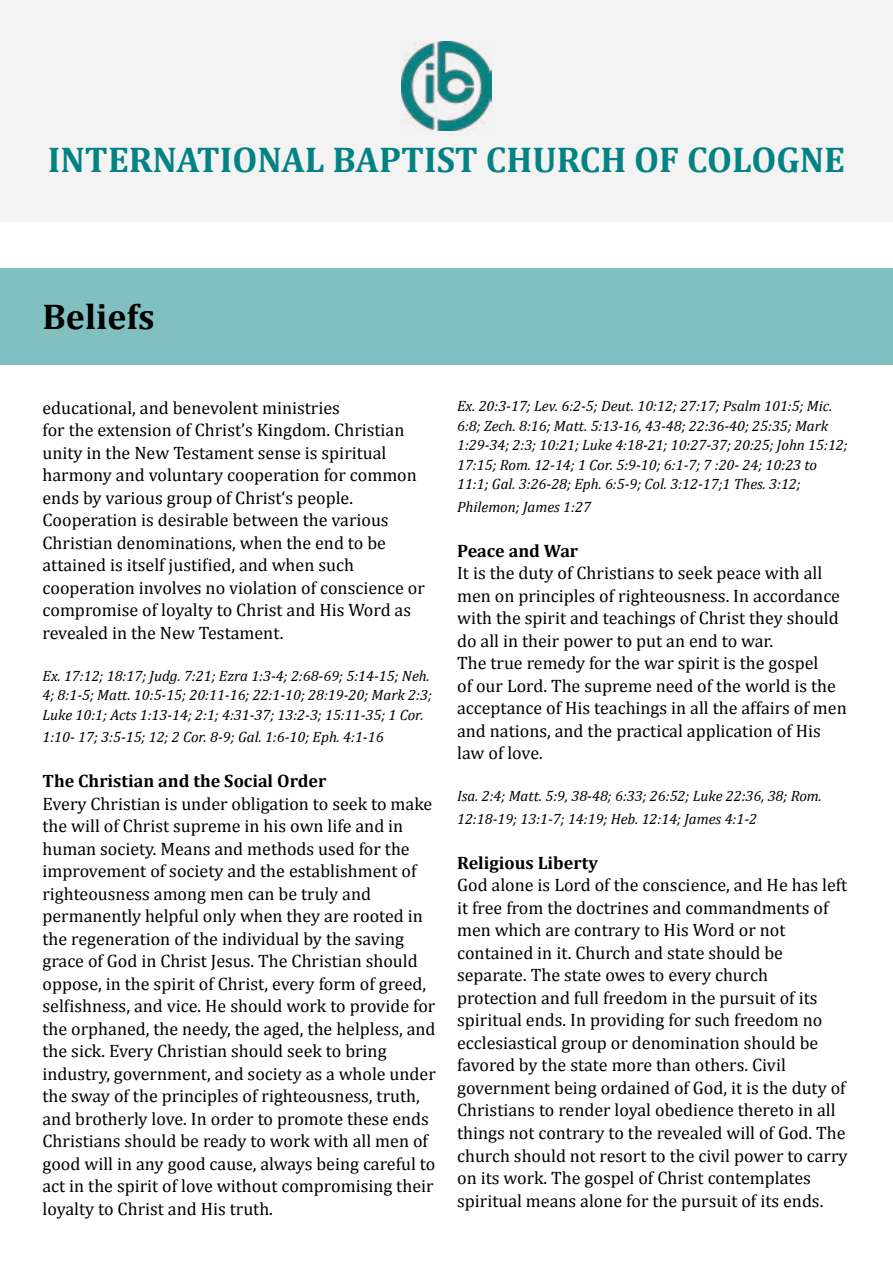
<style>
.page{position:relative;width:893px;height:1263px;background:#fff}
.page>*{position:absolute;margin:0;border:0;box-sizing:border-box;transform-origin:0 0}
.t1{font:700 36px "Cambria";color:#038283}
.t2{font:700 36px "Cambria";color:#000}
.t3{font:18px/22.5px "Cambria";color:#000}
.t4{font:700 18px "Cambria";color:#000}
.t5{font:italic 15px/19.5px "Cambria";color:#000}
</style>
<div class="page">
<div style="left:0;top:268px;width:893px;height:96px;background:#81c0c1"></div>
<div style="left:0;top:0;width:893px;height:222px;background:#f4f3f3"></div>
<img style="left:402px;top:41px;width:89px;height:90px">
<h1 class="t1" style="left:48px;top:134px;width:799px">INTERNATIONAL BAPTIST CHURCH OF COLOGNE</h1>
<h1 class="t2" style="left:43px;top:292px;width:114px">Beliefs</h1>
<p class="t3" style="left:43px;top:396px;width:384px">educational, and benevolent ministries<br>for the extension of Christ’s Kingdom. Christian unity in the New Testament sense is spiritual harmony and voluntary cooperation for common ends by various group of Christ‘s people.<br>Cooperation is desirable between the various Christian denominations, when the end to be attained is itself justified, and when such cooperation involves no violation of conscience or compromise of loyalty to Christ and His Word as revealed in the New Testament.</p>
<p class="t5" style="left:43px;top:665px;width:391px">Ex. 17:12; 18:17; Judg. 7:21; Ezra 1:3-4; 2:68-69; 5:14-15; Neh.<br>4; 8:1-5; Matt. 10:5-15; 20:11-16; 22:1-10; 28:19-20; Mark 2:3;<br>Luke 10:1; Acts 1:13-14; 2:1; 4:31-37; 13:2-3; 15:11-35; 1 Cor.</p>
<p class="t5" style="left:43px;top:727px;width:343px">1:10- 17; 3:5-15; 12; 2 Cor. 8-9; Gal. 1:6-10; Eph. 4:1-16</p>
<p class="t4" style="left:43px;top:768px;width:285px">The Christian and the Social Order</p>
<p class="t3" style="left:43px;top:792px;width:395px">Every Christian is under obligation to seek to make the will of Christ supreme in his own life and in human society. Means and methods used for the improvement of society and the establishment of righteousness among men can be truly and permanently helpful only when they are rooted in the regeneration of the individual by the saving grace of God in Christ Jesus. The Christian should oppose, in the spirit of Christ, every form of greed, selfishness, and vice. He should work to provide for the orphaned, the needy, the aged, the helpless, and the sick. Every Christian should seek to bring industry, government, and society as a whole under the sway of the principles of righteousness, truth, and brotherly love. In order to promote these ends Christians should be ready to work with all men of good will in any good cause, always being careful to act in the spirit of love without compromising their loyalty to Christ and His truth.</p>
<p class="t5" style="left:457px;top:396px;width:392px">Ex. 20:3-17; Lev. 6:2-5; Deut. 10:12; 27:17; Psalm 101:5; Mic.<br>6:8; Zech. 8:16; Matt. 5:13-16, 43-48; 22:36-40; 25:35; Mark 1:29-34; 2:3; 10:21; Luke 4:18-21; 10:27-37; 20:25; John 15:12; 17:15; Rom. 12-14; 1 Cor. 5:9-10; 6:1-7; 7 :20- 24; 10:23 to 11:1; Gal. 3:26-28; Eph. 6:5-9; Col. 3:12-17;1 Thes. 3:12;</p>
<p class="t5" style="left:457px;top:496px;width:135px">Philemon; James 1:27</p>
<p class="t4" style="left:457px;top:538px;width:123px">Peace and War</p>
<p class="t3" style="left:457px;top:562px;width:391px">It is the duty of Christians to seek peace with all men on principles of righteousness. In accordance with the spirit and teachings of Christ they should do all in their power to put an end to war.<br>The true remedy for the war spirit is the gospel<br>of our Lord. The supreme need of the world is the acceptance of His teachings in all the affairs of men and nations, and the practical application of His law of love.</p>
<p class="t5" style="left:457px;top:784px;width:366px;line-height:22.5px">Isa. 2:4; Matt. 5:9, 38-48; 6:33; 26:52; Luke 22:36, 38; Rom.<br>12:18-19; 13:1-7; 14:19; Heb. 12:14; James 4:1-2</p>
<p class="t4" style="left:457px;top:850px;width:142px">Religious Liberty</p>
<p class="t3" style="left:457px;top:874px;width:392px">God alone is Lord of the conscience, and He has left it free from the doctrines and commandments of men which are contrary to His Word or not contained in it. Church and state should be separate. The state owes to every church protection and full freedom in the pursuit of its spiritual ends. In providing for such freedom no ecclesiastical group or denomination should be favored by the state more than others. Civil government being ordained of God, it is the duty of Christians to render loyal obedience thereto in all things not contrary to the revealed will of God. The church should not resort to the civil power to carry on its work. The gospel of Christ contemplates spiritual means alone for the pursuit of its ends.</p>
</div>
